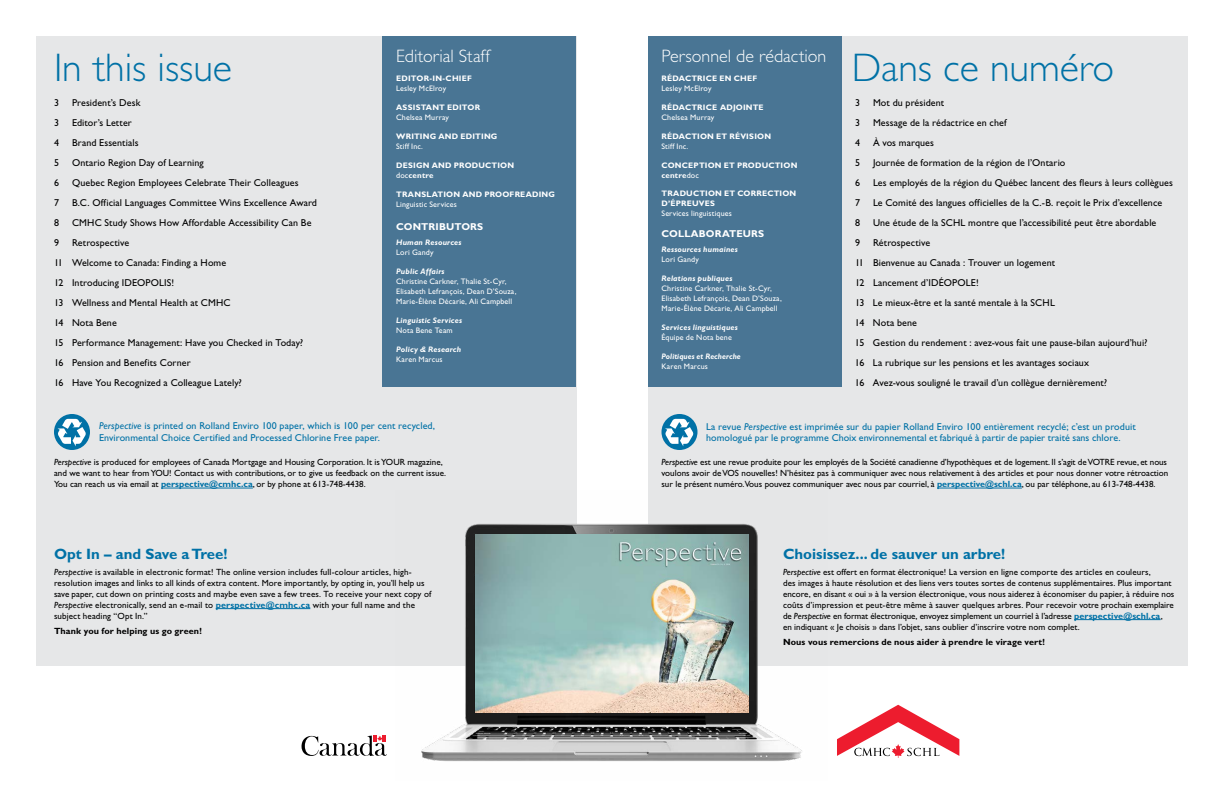
<style>
.page{position:relative;width:1224px;height:792px;background:#fff}
.page>*{position:absolute;margin:0;border:0;box-sizing:border-box;transform-origin:0 0}
.t1{font:300 40px "Gill Sans Std";color:#0071a6}
.t2{font:300 18px "Gill Sans Std";color:#fff}
.t3{font:700 15px "Gill Sans Std";color:#0071a6}
.t4{font:10px/20px "Gill Sans Std";letter-spacing:.01em;color:#000}
.t5{font:10px/11px "Gill Sans Std";letter-spacing:.005em;color:#0071a6}
.t6{font:700 10px "Gill Sans Std";letter-spacing:.015em;color:#fff}
.t7{font:9px/11px "Gill Sans Std";color:#000}
.t8{font:700 9px "Gill Sans Std";letter-spacing:.015em;color:#000}
.t9{font:8px/10px "Gill Sans Std";letter-spacing:.015em;color:#fff}
.t10{font:700 8px/10px "Gill Sans Std";letter-spacing:.025em;color:#fff}
.t11{font:italic 700 8px "Gill Sans Std";letter-spacing:.02em;color:#fff}
.t12{font:italic 700 8px "Gill Sans Std";letter-spacing:.02em;color:#fff;scale:.95 1}
.s1{font-weight:400}
.s2{font-style:italic}
.s3{font-weight:700;color:#0071a6}
</style>
<div class="page">
<div style="left:648px;top:36px;width:540px;height:630px;background:#e6e7e8"></div>
<div style="left:36px;top:36px;width:540px;height:630px;background:#e6e7e8"></div>
<img style="left:421px;top:490px;width:381px;height:271px">
<img style="left:476px;top:534px;width:273px;height:178px">
<div style="left:648px;top:36px;width:194px;height:351px;background:#497594"></div>
<div style="left:383px;top:36px;width:193px;height:351px;background:#497594"></div>
<svg style="left:54px;top:414px;width:36px;height:36px"></svg>
<svg style="left:58px;top:419px;width:28px;height:27px"></svg>
<svg style="left:662px;top:414px;width:36px;height:36px"></svg>
<svg style="left:665px;top:419px;width:29px;height:27px"></svg>
<hr style="left:937px;top:488px;width:85px;height:1px;background:#0071a6">
<hr style="left:161px;top:488px;width:92px;height:1px;background:#0071a6">
<hr style="left:216px;top:608px;width:94px;height:1px;background:#0071a6">
<hr style="left:1074px;top:619px;width:87px;height:1px;background:#0071a6">
<svg style="left:302px;top:736px;width:85px;height:20px"></svg>
<svg style="left:837px;top:705px;width:122px;height:53px"></svg>
<h1 class="t1" style="left:54px;top:45px;width:180px">In this issue</h1>
<p class="t4" style="left:54px;top:92px;width:6px">3</p>
<p class="t4" style="left:72px;top:92px;width:70px">President’s Desk</p>
<p class="t4" style="left:54px;top:112px;width:6px">3</p>
<p class="t4" style="left:72px;top:112px;width:61px">Editor’s Letter</p>
<p class="t4" style="left:54px;top:132px;width:6px">4</p>
<p class="t4" style="left:72px;top:132px;width:68px">Brand Essentials</p>
<p class="t4" style="left:54px;top:152px;width:6px">5</p>
<p class="t4" style="left:72px;top:152px;width:133px">Ontario Region Day of Learning</p>
<p class="t4" style="left:54px;top:172px;width:6px">6</p>
<p class="t4" style="left:72px;top:172px;width:228px">Quebec Region Employees Celebrate Their Colleagues</p>
<p class="t4" style="left:54px;top:192px;width:6px">7</p>
<p class="t4" style="left:72px;top:192px;width:247px">B.C. Official Languages Committee Wins Excellence Award</p>
<p class="t4" style="left:54px;top:212px;width:6px">8</p>
<p class="t4" style="left:72px;top:212px;width:241px">CMHC Study Shows How Affordable Accessibility Can Be</p>
<p class="t4" style="left:54px;top:232px;width:6px">9</p>
<p class="t4" style="left:54px;top:232px;width:251px;text-indent:18px">Retrospective<br>11 Welcome to Canada: Finding a Home<br>12 Introducing IDEOPOLIS!<br>13 Wellness and Mental Health at CMHC<br>14 Nota Bene<br>15 Performance Management: Have you Checked in Today?<br>16 Pension and Benefits Corner<br>16 Have You Recognized a Colleague Lately?</p>
<h2 class="t2" style="left:396px;top:46px;width:95px">Editorial Staff</h2>
<p class="t10" style="left:396px;top:73px;width:77px">EDITOR-IN-CHIEF</p>
<p class="t9" style="left:396px;top:83px;width:52px">Lesley McElroy</p>
<p class="t10" style="left:396px;top:102px;width:86px">ASSISTANT EDITOR</p>
<p class="t9" style="left:396px;top:112px;width:54px">Chelsea Murray</p>
<p class="t10" style="left:396px;top:131px;width:103px">WRITING AND EDITING</p>
<p class="t9" style="left:396px;top:141px;width:28px">Stiff Inc.</p>
<p class="t10" style="left:396px;top:160px;width:120px">DESIGN AND PRODUCTION <span class="s1">doc</span>centre</p>
<p class="t10" style="left:396px;top:189px;width:160px">TRANSLATION AND PROOFREADING</p>
<p class="t9" style="left:396px;top:199px;width:62px">Linguistic Services</p>
<p class="t6" style="left:396px;top:221px;width:89px">CONTRIBUTORS</p>
<p class="t11" style="left:396px;top:237px;width:67px">Human Resources</p>
<p class="t9" style="left:396px;top:247px;width:39px">Lori Gandy</p>
<p class="t11" style="left:396px;top:266px;width:50px">Public Affairs</p>
<p class="t9" style="left:396px;top:276px;width:122px">Christine Carkner, Thalie St-Cyr,<br>Elisabeth Lefrançois, Dean D’Souza,<br>Marie-Élène Décarie, Ali Campbell</p>
<p class="t11" style="left:396px;top:315px;width:67px">Linguistic Services</p>
<p class="t9" style="left:396px;top:325px;width:58px">Nota Bene Team</p>
<p class="t11" style="left:396px;top:344px;width:67px">Policy &amp; Research</p>
<p class="t9" style="left:396px;top:354px;width:48px">Karen Marcus</p>
<p class="t5" style="left:99px;top:420px;width:338px;line-height:12px"><span class="s2">Perspective</span> is printed on Rolland Enviro 100 paper, which is 100 per cent recycled,<br>Environmental Choice Certified and Processed Chlorine Free paper.</p>
<p class="t7" style="left:54px;top:457px;width:394px"><span class="s2">Perspective</span> is produced for employees of Canada Mortgage and Housing Corporation. It is YOUR magazine, and we want to hear from YOU! Contact us with contributions, or to give us feedback on the current issue.<br>You can reach us via email at <span class="s3">perspective@cmhc.ca</span>, or by phone at 613-748-4438.</p>
<h3 class="t3" style="left:54px;top:545px;width:175px">Opt In – and Save a Tree!</h3>
<p class="t7" style="left:54px;top:566px;width:379px"><span class="s2">Perspective</span> is available in electronic format! The online version includes full-colour articles, high&shy;resolution images and links to all kinds of extra content. More importantly, by opting in, you’ll help us save paper, cut down on printing costs and maybe even save a few trees. To receive your next copy of <span class="s2">Perspective</span> electronically, send an e-mail to <span class="s3">perspective@cmhc.ca</span> with your full name and the subject heading “Opt In.”</p>
<p class="t8" style="left:54px;top:625px;width:149px">Thank you for helping us go green!</p>
<h2 class="t2" style="left:662px;top:46px;width:166px">Personnel de rédaction</h2>
<p class="t10" style="left:662px;top:73px;width:97px">RÉDACTRICE EN CHEF</p>
<p class="t9" style="left:662px;top:83px;width:52px">Lesley McElroy</p>
<p class="t10" style="left:662px;top:102px;width:104px">RÉDACTRICE ADJOINTE</p>
<p class="t9" style="left:662px;top:112px;width:54px">Chelsea Murray</p>
<p class="t10" style="left:662px;top:131px;width:111px">RÉDACTION ET RÉVISION</p>
<p class="t9" style="left:662px;top:141px;width:28px">Stiff Inc.</p>
<p class="t10" style="left:662px;top:160px;width:137px">CONCEPTION ET PRODUCTION centre<span class="s1">doc</span></p>
<p class="t10" style="left:662px;top:188px;width:136px">TRADUCTION ET CORRECTION<br>D’ÉPREUVES</p>
<p class="t9" style="left:662px;top:208px;width:72px">Services linguistiques</p>
<p class="t6" style="left:662px;top:228px;width:104px">COLLABORATEURS</p>
<p class="t11" style="left:662px;top:245px;width:78px">Ressources humaines</p>
<p class="t9" style="left:662px;top:254px;width:39px">Lori Gandy</p>
<p class="t11" style="left:662px;top:274px;width:72px">Relations publiques</p>
<p class="t9" style="left:662px;top:283px;width:122px">Christine Carkner, Thalie St-Cyr,<br>Elisabeth Lefrançois, Dean D’Souza,<br>Marie-Élène Décarie, Ali Campbell</p>
<p class="t11" style="left:662px;top:323px;width:78px">Services linguistiques</p>
<p class="t9" style="left:662px;top:332px;width:72px">Équipe de Nota bene</p>
<p class="t12" style="left:662px;top:352px;width:85px">Politiques et Recherche</p>
<p class="t9" style="left:662px;top:361px;width:48px">Karen Marcus</p>
<h1 class="t1" style="left:852px;top:45px;width:264px">Dans ce numéro</h1>
<p class="t4" style="left:855px;top:92px;width:6px">3</p>
<p class="t4" style="left:873px;top:92px;width:73px">Mot du président</p>
<p class="t4" style="left:855px;top:112px;width:6px">3</p>
<p class="t4" style="left:873px;top:112px;width:135px">Message de la rédactrice en chef</p>
<p class="t4" style="left:855px;top:132px;width:6px">4</p>
<p class="t4" style="left:873px;top:132px;width:63px">À vos marques</p>
<p class="t4" style="left:855px;top:152px;width:6px">5</p>
<p class="t4" style="left:873px;top:152px;width:194px">Journée de formation de la région de l’Ontario</p>
<p class="t4" style="left:855px;top:172px;width:6px">6</p>
<p class="t4" style="left:873px;top:172px;width:301px">Les employés de la région du Québec lancent des fleurs à leurs collègues</p>
<p class="t4" style="left:855px;top:192px;width:6px">7</p>
<p class="t4" style="left:873px;top:192px;width:291px">Le Comité des langues officielles de la C.-B. reçoit le Prix d’excellence</p>
<p class="t4" style="left:855px;top:212px;width:6px">8</p>
<p class="t4" style="left:873px;top:212px;width:285px">Une étude de la SCHL montre que l’accessibilité peut être abordable</p>
<p class="t4" style="left:855px;top:232px;width:6px">9</p>
<p class="t4" style="left:855px;top:232px;width:294px;text-indent:18px">Rétrospective<br>11 Bienvenue au Canada : Trouver un logement<br>12 Lancement d’IDÉOPOLE!<br>13 Le mieux-être et la santé mentale à la SCHL<br>14 Nota bene<br>15 Gestion du rendement : avez-vous fait une pause-bilan aujourd’hui?<br>16 La rubrique sur les pensions et les avantages sociaux<br>16 Avez-vous souligné le travail d’un collègue dernièrement?</p>
<p class="t5" style="left:706px;top:421px;width:431px">La revue <span class="s2">Perspective</span> est imprimée sur du papier Rolland Enviro 100 entièrement recyclé; c’est un produit homologué par le programme Choix environnemental et fabriqué à partir de papier traité sans chlore.</p>
<p class="t7" style="left:662px;top:457px;width:508px"><span class="s2">Perspective</span> est une revue produite pour les employés de la Société canadienne d’hypothèques et de logement. Il s’agit de VOTRE revue, et nous voulons avoir de VOS nouvelles! N’hésitez pas à communiquer avec nous relativement à des articles et pour nous donner votre rétroaction sur le présent numéro.Vous pouvez communiquer avec nous par courriel, à <span class="s3">perspective@schl.ca</span>, ou par téléphone, au 613-748-4438.</p>
<h3 class="t3" style="left:783px;top:545px;width:224px">Choisissez... de sauver un arbre!</h3>
<p class="t7" style="left:783px;top:566px;width:393px"><span class="s2">Perspective</span> est offert en format électronique! La version en ligne comporte des articles en couleurs,<br>des images à haute résolution et des liens vers toutes sortes de contenus supplémentaires. Plus important encore, en disant « oui » à la version électronique, vous nous aiderez à économiser du papier, à réduire nos coûts d’impression et peut-être même à sauver quelques arbres. Pour recevoir votre prochain exemplaire de <span class="s2">Perspective</span> en format électronique, envoyez simplement un courriel à l’adresse <span class="s3">perspective@schl.ca</span>,<br>en indiquant « Je choisis » dans l’objet, sans oublier d’inscrire votre nom complet.</p>
<p class="t8" style="left:783px;top:637px;width:263px">Nous vous remercions de nous aider à prendre le virage vert!</p>
</div>
